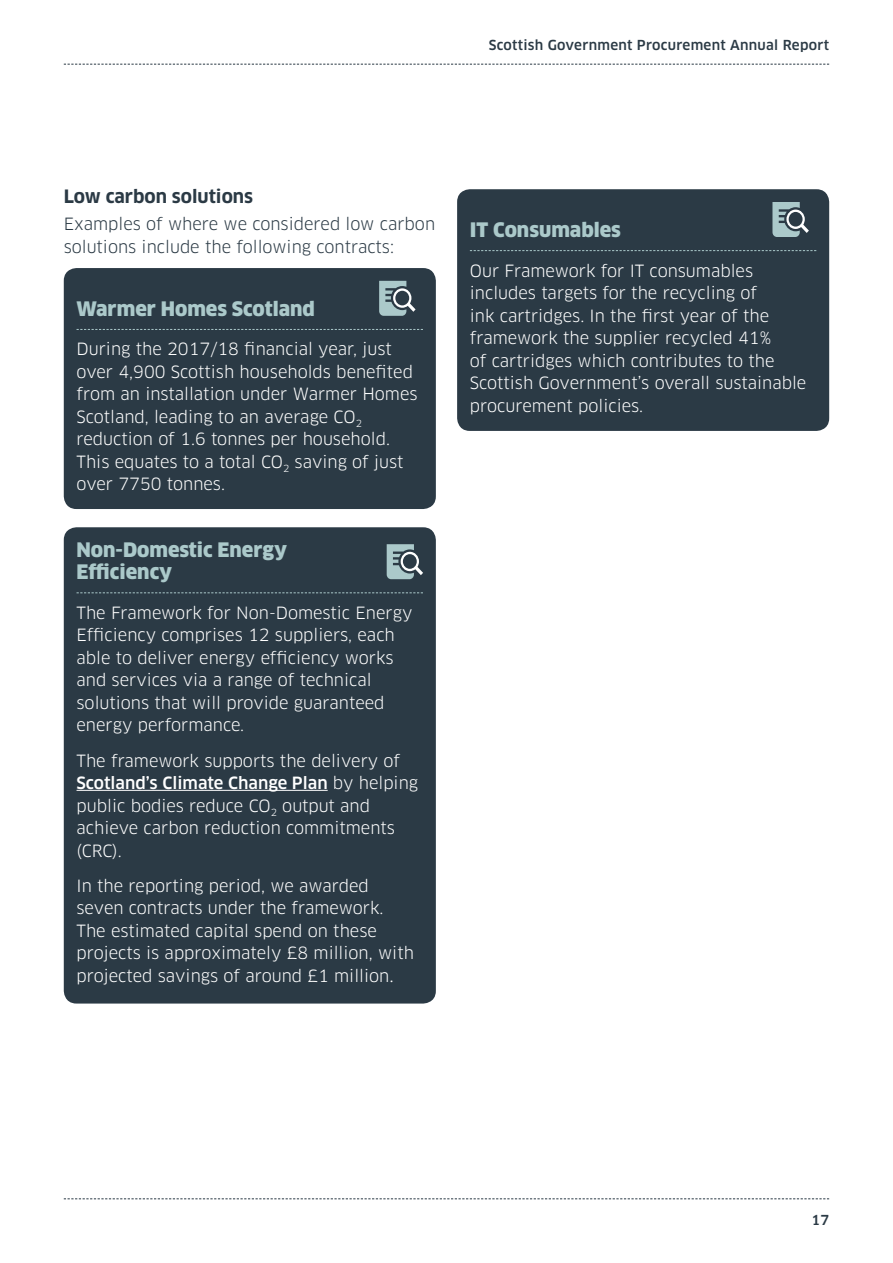
<style>
.page{position:relative;width:893px;height:1263px;background:#fff}
.page>*{position:absolute;margin:0;border:0;box-sizing:border-box;transform-origin:0 0}
.t1{font:900 19.5px/22.5px "Clan";color:#abc9ca}
.t2{font:700 18px "Clan";color:#2b3a45}
.t3{font:16.5px/22.5px "Clan";color:#fff}
.t4{font:16.5px/22.5px "Clan";color:#2b3a45}
.t5{font:500 13.5px "Clan";letter-spacing:.02em;color:#2b3a45}
.s1{font-weight:500}
.s2{font-size:18px}
</style>
<div class="page">
<svg style="left:64px;top:1198px;width:765px;height:1px"></svg>
<svg style="left:64px;top:64px;width:765px;height:1px"></svg>
<div style="left:64px;top:268px;width:372px;height:241px;background:#2b3a45;border-radius:13px"></div>
<svg style="left:77px;top:329px;width:346px;height:1px"></svg>
<svg style="left:379px;top:281px;width:37px;height:35px"></svg>
<div style="left:64px;top:527px;width:372px;height:476px;background:#2b3a45;border-radius:13px"></div>
<svg style="left:77px;top:592px;width:346px;height:1px"></svg>
<hr style="left:77px;top:790px;width:251px;height:1px;background:#fff">
<svg style="left:387px;top:544px;width:36px;height:35px"></svg>
<div style="left:457px;top:189px;width:372px;height:242px;background:#2b3a45;border-radius:13px"></div>
<svg style="left:470px;top:250px;width:346px;height:1px"></svg>
<svg style="left:772px;top:202px;width:37px;height:35px"></svg>
<p class="t5" style="left:489px;top:37px;width:342px">Scottish Government Procurement Annual Report</p>
<p class="t2" style="left:64px;top:186px;width:191px">Low carbon solutions</p>
<p class="t4" style="left:64px;top:213px;width:373px">Examples of where we considered low carbon solutions include the following contracts:</p>
<p class="t1" style="left:77px;top:298px;width:240px">Warmer Homes Scotland</p>
<p class="t3" style="left:77px;top:338px;width:342px">During the 2017/18 financial year, just over 4,900 Scottish households benefited from an installation under Warmer Homes Scotland, leading to an average CO<sub>2 </sub>reduction of 1.6 tonnes per household.<br>This equates to a total CO<sub>2</sub> saving of just over 7750 tonnes.</p>
<p class="t1" style="left:77px;top:539px;width:212px">Non-Domestic Energy<br>Efficiency</p>
<p class="t3" style="left:77px;top:602px;width:337px">The Framework for Non-Domestic Energy Efficiency comprises 12 suppliers, each able to deliver energy efficiency works and services via a range of technical solutions that will provide guaranteed energy performance.</p>
<p class="t3" style="left:77px;top:749px;width:343px">The framework supports the delivery of<br><span class="s1">Scotland’s Climate Change Plan</span> by helping public bodies reduce CO<sub>2</sub> output and achieve carbon reduction commitments (CRC).</p>
<p class="t3" style="left:77px;top:875px;width:339px">In the reporting period, we awarded seven contracts under the framework.<br>The estimated capital spend on these projects is approximately £8 million, with projected savings of around £1 million<span class="s2">.</span></p>
<p class="t1" style="left:470px;top:219px;width:153px">IT Consumables</p>
<p class="t3" style="left:470px;top:259px;width:338px">Our Framework for IT consumables includes targets for the recycling of<br>ink cartridges. In the first year of the framework the supplier recycled 41%<br>of cartridges which contributes to the Scottish Government’s overall sustainable procurement policies.</p>
<p class="t5" style="left:811px;top:1211px;width:19px">17</p>
</div>
